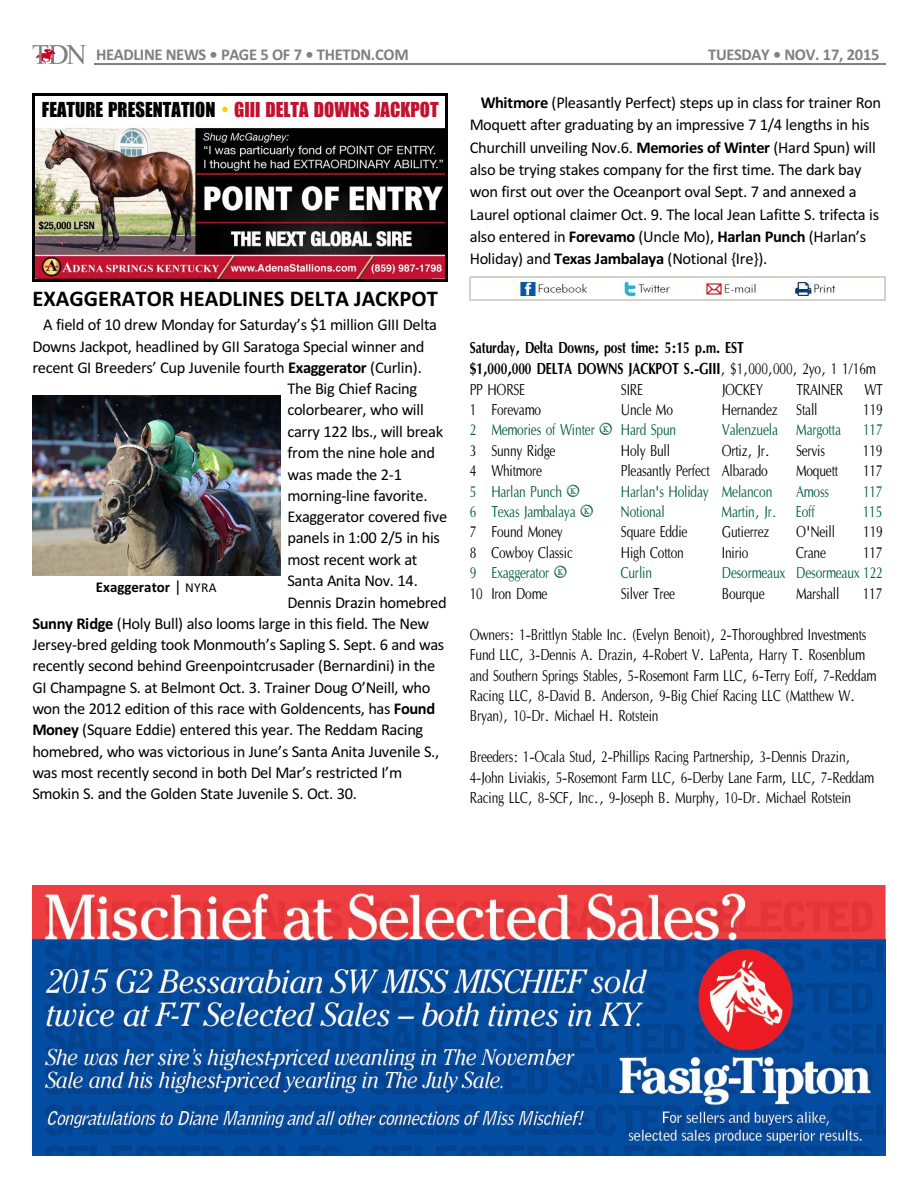
<style>
.page{position:relative;width:918px;height:1188px;background:#fff}
.page>*{position:absolute;margin:0;border:0;box-sizing:border-box;transform-origin:0 0}
.t1{font:700 22.5px "Calibri";color:#000}
.t2{font:21px "Billboard";color:#c21230}
.t3{font:16.5px/22.4px "Calibri";letter-spacing:-.02em;color:#000}
.t4{font:16.5px/20.4px "Optane Compact";letter-spacing:-.015em;color:#000}
.t5{font:16.5px "Optane Compact";letter-spacing:-.015em;color:#005c42}
.t6{font:700 16.5px/21px "Optane Compact";letter-spacing:-.015em;color:#000}
.t7{font:700 16.5px "Calibri";letter-spacing:-.02em;color:#808080}
.t8{font:700 15px "Calibri";color:#000}
.s1{color:#000}
.s2{color:#fc0}
.s3{font-weight:700}
.s4{font-weight:400;font-size:16.5px}
.s5{font-weight:400;font-size:13.5px}
.s6{font-weight:400}
.s7{font-family:"Type Keys Pro"}
</style>
<div class="page">
<hr style="left:94px;top:64px;width:791px;height:1px;background:#808080">
<img style="left:32px;top:45px;width:55px;height:20px">
<img style="left:35px;top:128px;width:410px;height:151px">
<hr style="left:32px;top:93px;width:3px;height:189px;background:#000">
<hr style="left:445px;top:93px;width:3px;height:189px;background:#000">
<hr style="left:32px;top:93px;width:416px;height:3px;background:#000">
<hr style="left:32px;top:279px;width:416px;height:3px;background:#000">
<img style="left:32px;top:395px;width:249px;height:180px">
<img style="left:32px;top:886px;width:854px;height:270px">
<img style="left:516px;top:278px;width:320px;height:21px">
<svg style="left:470px;top:278px;width:1px;height:21px"></svg>
<svg style="left:884px;top:278px;width:1px;height:21px"></svg>
<hr style="left:470px;top:277px;width:415px;height:1px;background:#d4d1c7">
<hr style="left:470px;top:299px;width:415px;height:1px;background:#d4d1c7">
<p class="t7" style="left:96px;top:47px;width:314px">HEADLINE NEWS • PAGE 5 OF 7 • THETDN.COM</p>
<p class="t7" style="left:708px;top:47px;width:173px">TUESDAY • NOV. 17, 2015</p>
<p class="t2" style="left:42px;top:99px;width:398px"><span class="s1">FEATURE PRESENTATION</span> <span class="s2">•</span> GIII DELTA DOWNS JACKPOT</p>
<h1 class="t1" style="left:32px;top:289px;width:407px">EXAGGERATOR HEADLINES DELTA JACKPOT</h1>
<p class="t3" style="left:43px;top:315px;width:395px">A field of 10 drew Monday for Saturday’s $1 million GIII Delta</p>
<p class="t3" style="left:32px;top:336px;width:394px">Downs Jackpot, headlined by GII Saratoga Special winner and</p>
<p class="t3" style="left:32px;top:357px;width:391px">recent GI Breeders’ Cup Juvenile fourth <span class="s3">Exaggerator</span> (Curlin).</p>
<p class="t3" style="left:287px;top:379px;width:131px">The Big Chief Racing</p>
<p class="t3" style="left:287px;top:400px;width:138px">colorbearer, who will</p>
<p class="t3" style="left:287px;top:422px;width:157px">carry 122 lbs., will break</p>
<p class="t3" style="left:287px;top:443px;width:149px">from the nine hole and</p>
<p class="t3" style="left:287px;top:464px;width:116px">was made the 2-1</p>
<p class="t3" style="left:287px;top:485px;width:142px">morning-line favorite.</p>
<p class="t3" style="left:287px;top:507px;width:161px">Exaggerator covered five</p>
<p class="t3" style="left:287px;top:528px;width:154px">panels in 1:00 2/5 in his</p>
<p class="t3" style="left:287px;top:550px;width:131px">most recent work at</p>
<p class="t3" style="left:287px;top:571px;width:132px">Santa Anita Nov. 14.</p>
<p class="t3" style="left:287px;top:592px;width:161px">Dennis Drazin homebred</p>
<p class="t3" style="left:32px;top:613px;width:398px"><span class="s3">Sunny Ridge</span> (Holy Bull) also looms large in this field. The New</p>
<p class="t3" style="left:32px;top:635px;width:413px">Jersey-bred gelding took Monmouth’s Sapling S. Sept. 6 and was</p>
<p class="t3" style="left:32px;top:656px;width:405px">recently second behind Greenpointcrusader (Bernardini) in the</p>
<p class="t3" style="left:32px;top:678px;width:400px">GI Champagne S. at Belmont Oct. 3. Trainer Doug O’Neill, who</p>
<p class="t3" style="left:32px;top:699px;width:404px">won the 2012 edition of this race with Goldencents, has <span class="s3">Found</span></p>
<p class="t3" style="left:32px;top:720px;width:392px"><span class="s3">Money</span> (Square Eddie) entered this year. The Reddam Racing</p>
<p class="t3" style="left:32px;top:741px;width:408px">homebred, who was victorious in June’s Santa Anita Juvenile S.,</p>
<p class="t3" style="left:32px;top:763px;width:372px">was most recently second in both Del Mar’s restricted I’m</p>
<p class="t3" style="left:32px;top:784px;width:326px">Smokin S. and the Golden State Juvenile S. Oct. 30.</p>
<p class="t8" style="left:96px;top:581px;width:122px">Exaggerator <span class="s4">|</span> <span class="s5">NYRA</span></p>
<p class="t3" style="left:470px;top:93px;width:413px;text-indent:11px"><span class="s3">Whitmore</span> (Pleasantly Perfect) steps up in class for trainer Ron Moquett after graduating by an impressive 7 1/4 lengths in his Churchill unveiling Nov.6. <span class="s3">Memories of Winter</span> (Hard Spun) will also be trying stakes company for the first time. The dark bay won first out over the Oceanport oval Sept. 7 and annexed a Laurel optional claimer Oct. 9. The local Jean Lafitte S. trifecta is also entered in <span class="s3">Forevamo</span> (Uncle Mo), <span class="s3">Harlan Punch</span> (Harlan’s Holiday) and <span class="s3">Texas Jambalaya</span> (Notional {Ire}).</p>
<p class="t6" style="left:470px;top:337px;width:408px">Saturday, Delta Downs, post time: 5:15 p.m. EST<br>$1,000,000 DELTA DOWNS JACKPOT S.-GIII<span class="s6">, $1,000,000, 2yo, 1 1/16m<br>PP HORSE</span></p>
<p class="t4" style="left:621px;top:379px;width:24px">SIRE</p>
<p class="t4" style="left:722px;top:379px;width:43px">JOCKEY</p>
<p class="t4" style="left:796px;top:379px;width:48px">TRAINER</p>
<p class="t4" style="left:865px;top:379px;width:20px">WT</p>
<p class="t4" style="left:470px;top:399px;width:73px">1 Forevamo</p>
<p class="t4" style="left:621px;top:399px;width:54px">Uncle Mo</p>
<p class="t4" style="left:722px;top:399px;width:97px">Hernandez Stall</p>
<p class="t4" style="left:863px;top:399px;width:21px">119</p>
<p class="t5" style="left:470px;top:421px;width:208px">2 Memories of Winter <span class="s7">K</span> Hard Spun</p>
<p class="t5" style="left:722px;top:421px;width:121px">Valenzuela Margotta</p>
<p class="t5" style="left:863px;top:421px;width:21px">117</p>
<p class="t4" style="left:470px;top:440px;width:87px">3 Sunny Ridge</p>
<p class="t4" style="left:621px;top:440px;width:51px">Holy Bull</p>
<p class="t4" style="left:722px;top:440px;width:50px">Ortiz, Jr.</p>
<p class="t4" style="left:796px;top:440px;width:31px">Servis</p>
<p class="t4" style="left:863px;top:440px;width:21px">119</p>
<p class="t4" style="left:470px;top:461px;width:74px">4 Whitmore</p>
<p class="t4" style="left:621px;top:461px;width:149px">Pleasantly Perfect Albarado</p>
<p class="t4" style="left:796px;top:461px;width:44px">Moquett</p>
<p class="t4" style="left:863px;top:461px;width:21px">117</p>
<p class="t5" style="left:470px;top:482px;width:112px">5 Harlan Punch <span class="s7">K</span></p>
<p class="t5" style="left:621px;top:482px;width:153px">Harlan's Holiday Melancon</p>
<p class="t5" style="left:796px;top:482px;width:35px">Amoss</p>
<p class="t5" style="left:863px;top:482px;width:21px">117</p>
<p class="t5" style="left:470px;top:502px;width:125px">6 Texas Jambalaya <span class="s7">K</span></p>
<p class="t5" style="left:621px;top:502px;width:46px">Notional</p>
<p class="t5" style="left:722px;top:502px;width:95px">Martin, Jr. Eoff</p>
<p class="t5" style="left:863px;top:502px;width:21px">115</p>
<p class="t4" style="left:470px;top:522px;width:95px">7 Found Money</p>
<p class="t4" style="left:621px;top:522px;width:68px">Square Eddie</p>
<p class="t4" style="left:722px;top:522px;width:49px">Gutierrez</p>
<p class="t4" style="left:796px;top:522px;width:40px">O'Neill</p>
<p class="t4" style="left:863px;top:522px;width:21px">119</p>
<p class="t4" style="left:470px;top:542px;width:105px">8 Cowboy Classic</p>
<p class="t4" style="left:621px;top:542px;width:65px">High Cotton</p>
<p class="t4" style="left:722px;top:542px;width:28px">Inirio</p>
<p class="t4" style="left:796px;top:542px;width:32px">Crane</p>
<p class="t4" style="left:863px;top:542px;width:21px">117</p>
<p class="t5" style="left:470px;top:564px;width:99px">9 Exaggerator <span class="s7">K</span></p>
<p class="t5" style="left:621px;top:564px;width:33px">Curlin</p>
<p class="t5" style="left:722px;top:564px;width:163px">Desormeaux Desormeaux 122</p>
<p class="t4" style="left:470px;top:583px;width:79px">10 Iron Dome</p>
<p class="t4" style="left:621px;top:583px;width:56px">Silver Tree</p>
<p class="t4" style="left:722px;top:583px;width:45px">Bourque</p>
<p class="t4" style="left:796px;top:583px;width:45px">Marshall</p>
<p class="t4" style="left:863px;top:583px;width:21px">117</p>
<p class="t4" style="left:470px;top:624px;width:408px">Owners: 1-Brittlyn Stable Inc. (Evelyn Benoit), 2-Thoroughbred Investments Fund LLC, 3-Dennis A. Drazin, 4-Robert V. LaPenta, Harry T. Rosenblum and Southern Springs Stables, 5-Rosemont Farm LLC, 6-Terry Eoff, 7-Reddam Racing LLC, 8-David B. Anderson, 9-Big Chief Racing LLC (Matthew W.<br>Bryan), 10-Dr. Michael H. Rotstein</p>
<p class="t4" style="left:470px;top:747px;width:406px">Breeders: 1-Ocala Stud, 2-Phillips Racing Partnership, 3-Dennis Drazin,<br>4-John Liviakis, 5-Rosemont Farm LLC, 6-Derby Lane Farm, LLC, 7-Reddam<br>Racing LLC, 8-SCF, Inc., 9-Joseph B. Murphy, 10-Dr. Michael Rotstein</p>
</div>
